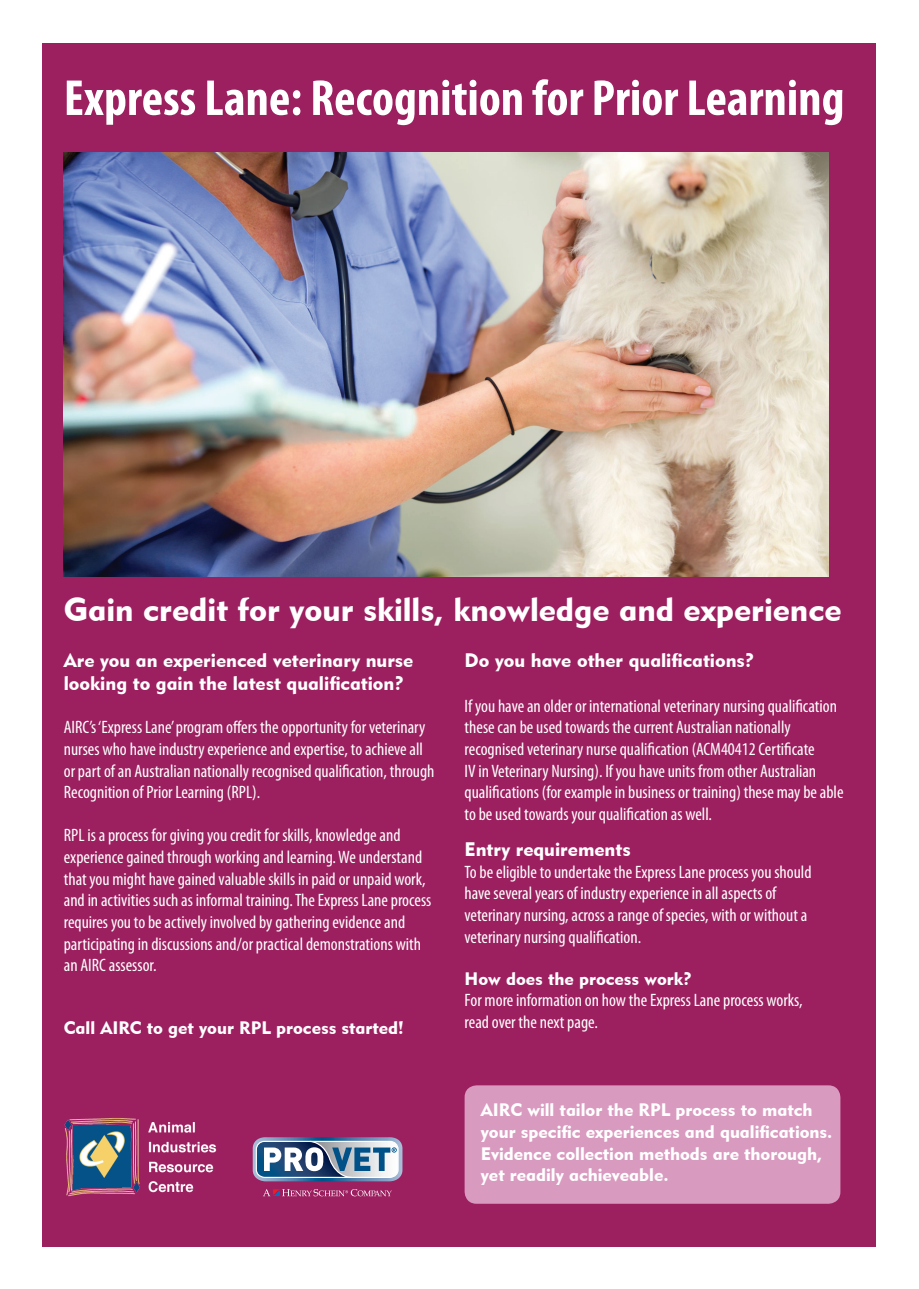
<style>
.page{position:relative;width:919px;height:1289px;background:#fff}
.page>*{position:absolute;margin:0;border:0;box-sizing:border-box;transform-origin:0 0}
.t1{font:700 condensed 51px "Myriad Pro";color:#fff}
.t2{font:33px "Geometric 415 BT Black A";color:#fff}
.t3{font:19.5px/23.4px "Geometric 415 BT Black A";color:#fff}
.t4{font:condensed 18px/21.6px "Myriad Pro";color:#fff}
.t5{font:18px/21.6px "Geometric 415 BT Black A";color:#fff}
</style>
<div class="page">
<div style="left:43px;top:43px;width:833px;height:1203px;background:#9c1f5f"></div>
<img style="left:64px;top:152px;width:764px;height:424px">
<div style="left:464px;top:1085px;width:376px;height:118px;background:#d99abf;border-radius:12px"></div>
<img style="left:64px;top:1118px;width:153px;height:78px">
<svg style="left:253px;top:1137px;width:149px;height:44px;background:#8199b4"></svg>
<svg style="left:263px;top:1189px;width:128px;height:7px"></svg>
<h1 class="t1" style="left:64px;top:66px;width:782px">Express Lane: Recognition for Prior Learning</h1>
<h2 class="t2" style="left:64px;top:589px;width:779px">Gain credit for your skills, knowledge and experience</h2>
<p class="t3" style="left:64px;top:648px;width:351px">Are you an experienced veterinary nurse looking to gain the latest qualification?</p>
<p class="t4" style="left:64px;top:716px;width:372px">AIRC’s ‘Express Lane’ program offers the opportunity for veterinary nurses who have industry experience and expertise, to achieve all or part of an Australian nationally recognised qualification, through Recognition of Prior Learning (RPL).</p>
<p class="t4" style="left:64px;top:824px;width:369px">RPL is a process for giving you credit for skills, knowledge and experience gained through working and learning. We understand that you might have gained valuable skills in paid or unpaid work, and in activities such as informal training. The Express Lane process requires you to be actively involved by gathering evidence and participating in discussions and/or practical demonstrations with an AIRC assessor.</p>
<p class="t5" style="left:64px;top:1016px;width:341px">Call AIRC to get your RPL process started!</p>
<p class="t3" style="left:464px;top:648px;width:291px">Do you have other qualifications?</p>
<p class="t4" style="left:464px;top:694px;width:380px">If you have an older or international veterinary nursing qualification these can be used towards the current Australian nationally recognised veterinary nurse qualification (ACM40412 Certificate<br>IV in Veterinary Nursing). If you have units from other Australian qualifications (for example in business or training) these may be able to be used towards your qualification as well.</p>
<p class="t3" style="left:464px;top:837px;width:167px">Entry requirements</p>
<p class="t4" style="left:464px;top:860px;width:348px">To be eligible to undertake the Express Lane process you should have several years of industry experience in all aspects of veterinary nursing, across a range of species, with or without a veterinary nursing qualification.</p>
<p class="t5" style="left:464px;top:967px;width:229px">How does the process work?</p>
<p class="t4" style="left:464px;top:989px;width:339px">For more information on how the Express Lane process works, read over the next page.</p>
<p class="t5" style="left:481px;top:1099px;width:353px">AIRC will tailor the RPL process to match your specific experiences and qualifications.<br>Evidence collection methods are thorough, yet readily achieveable.</p>
</div>
